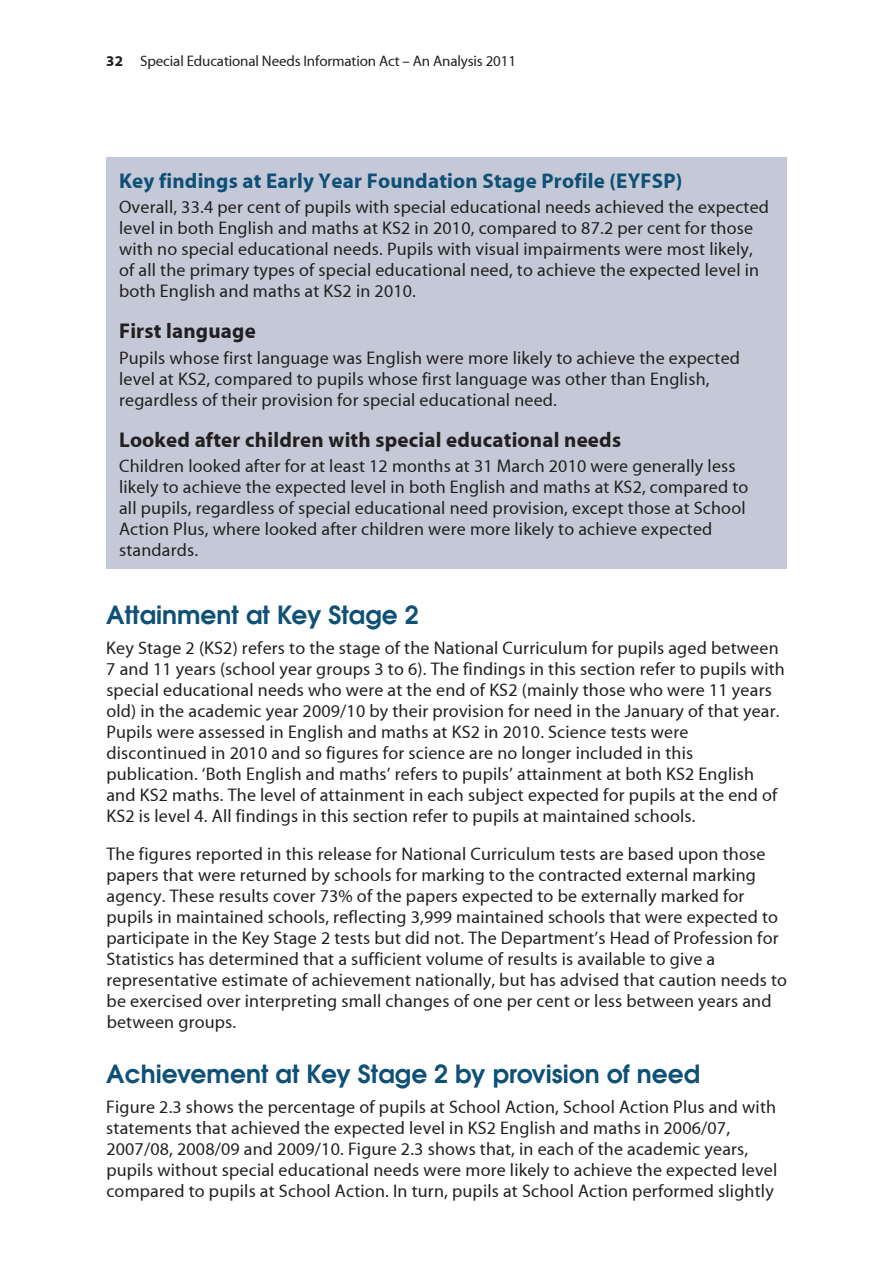
<style>
.page{position:relative;width:893px;height:1263px;background:#fff}
.page>*{position:absolute;margin:0;border:0;box-sizing:border-box;transform-origin:0 0}
.t1{font:600 24.9px "Avant Garde";color:#0e5076}
.t2{font:21px "Myriad MM Bold";letter-spacing:.01em;color:#231f20}
.t3{font:21px "Myriad MM Bold";letter-spacing:.01em;color:#0e5076}
.t4{font:18px/21px "Myriad MM";letter-spacing:.01em;color:#231f20}
.t5{font:15px "Myriad MM";letter-spacing:-.01em;color:#231f20}
.s1{font-family:"Myriad MM Bold"}
</style>
<div class="page">
<div style="left:106px;top:157px;width:681px;height:411px;background:#c5c9d7"></div>
<p class="t5" style="left:106px;top:53px;width:411px"><span class="s1">32</span> Special Educational Needs Information Act – An Analysis 2011</p>
<p class="t3" style="left:119px;top:170px;width:565px">Key findings at Early Year Foundation Stage Profile (EYFSP)</p>
<p class="t4" style="left:119px;top:197px;width:651px">Overall, 33.4 per cent of pupils with special educational needs achieved the expected level in both English and maths at KS2 in 2010, compared to 87.2 per cent for those with no special educational needs. Pupils with visual impairments were most likely, of all the primary types of special educational need, to achieve the expected level in both English and maths at KS2 in 2010.</p>
<p class="t2" style="left:119px;top:320px;width:138px">First language</p>
<p class="t4" style="left:119px;top:348px;width:622px">Pupils whose first language was English were more likely to achieve the expected level at KS2, compared to pupils whose first language was other than English, regardless of their provision for special educational need.</p>
<p class="t2" style="left:119px;top:429px;width:504px">Looked after children with special educational needs</p>
<p class="t4" style="left:119px;top:456px;width:631px">Children looked after for at least 12 months at 31 March 2010 were generally less likely to achieve the expected level in both English and maths at KS2, compared to all pupils, regardless of special educational need provision, except those at School Action Plus, where looked after children were more likely to achieve expected standards.</p>
<h1 class="t1" style="left:106px;top:598px;width:314px">Attainment at Key Stage 2</h1>
<p class="t4" style="left:106px;top:638px;width:680px">Key Stage 2 (KS2) refers to the stage of the National Curriculum for pupils aged between 7 and 11 years (school year groups 3 to 6). The findings in this section refer to pupils with special educational needs who were at the end of KS2 (mainly those who were 11 years old) in the academic year 2009/10 by their provision for need in the January of that year.<br>Pupils were assessed in English and maths at KS2 in 2010. Science tests were discontinued in 2010 and so figures for science are no longer included in this publication. ‘Both English and maths’ refers to pupils’ attainment at both KS2 English and KS2 maths. The level of attainment in each subject expected for pupils at the end of KS2 is level 4. All findings in this section refer to pupils at maintained schools.</p>
<p class="t4" style="left:106px;top:844px;width:682px">The figures reported in this release for National Curriculum tests are based upon those papers that were returned by schools for marking to the contracted external marking agency. These results cover 73% of the papers expected to be externally marked for pupils in maintained schools, reflecting 3,999 maintained schools that were expected to participate in the Key Stage 2 tests but did not. The Department’s Head of Profession for Statistics has determined that a sufficient volume of results is available to give a representative estimate of achievement nationally, but has advised that caution needs to be exercised over interpreting small changes of one per cent or less between years and between groups.</p>
<h1 class="t1" style="left:106px;top:1057px;width:595px">Achievement at Key Stage 2 by provision of need</h1>
<p class="t4" style="left:106px;top:1097px;width:672px">Figure 2.3 shows the percentage of pupils at School Action, School Action Plus and with statements that achieved the expected level in KS2 English and maths in 2006/07, 2007/08, 2008/09 and 2009/10. Figure 2.3 shows that, in each of the academic years, pupils without special educational needs were more likely to achieve the expected level compared to pupils at School Action. In turn, pupils at School Action performed slightly</p>
</div>
